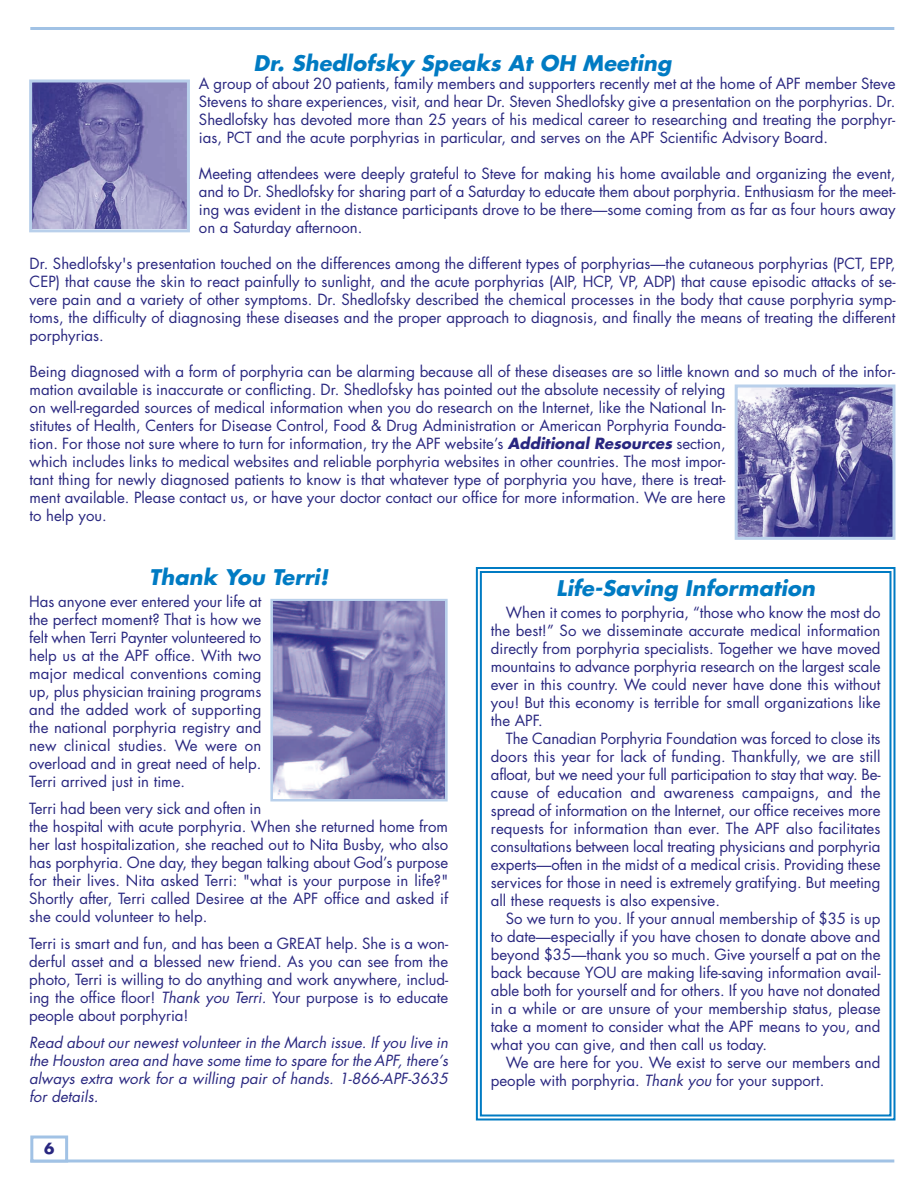
<style>
.page{position:relative;width:918px;height:1188px;background:#fff}
.page>*{position:absolute;margin:0;border:0;box-sizing:border-box;transform-origin:0 0}
.t1{font:italic 700 21px "Futura";letter-spacing:.005em;color:#007bc3}
.t2{font:15px/18px "Futura";color:#292780;text-align:justify}
.t3{font:italic 15px/18px "Futura";letter-spacing:.005em;color:#292780;text-align:justify}
.t4{font:700 15px "Futura";color:#292780}
.s1{font-weight:700;font-style:italic}
.s2{font-style:italic}
</style>
<div class="page">
<hr style="left:30px;top:1160px;width:864px;height:2px;background:#a1c2e5">
<div style="left:30px;top:1136px;width:38px;height:27px;border:3px solid #a1c2e5"></div>
<hr style="left:30px;top:27px;width:864px;height:3px;background:#a1c2e5">
<div style="left:270px;top:599px;width:178px;height:202px;border:3px solid #b9d0eb"></div>
<img style="left:273px;top:602px;width:172px;height:196px">
<img style="left:33px;top:84px;width:153px;height:144px">
<div style="left:29px;top:80px;width:161px;height:152px;border:3px solid #b9d0eb"></div>
<img style="left:739px;top:388px;width:152px;height:148px">
<div style="left:735px;top:384px;width:160px;height:156px;border:3px solid #b9d0eb"></div>
<div style="left:476px;top:567px;width:419px;height:554px;border:2px solid #007bc3"></div>
<div style="left:480px;top:571px;width:411px;height:546px;border:2px solid #007bc3"></div>
<h1 class="t1" style="left:254px;top:53px;width:419px">Dr. Shedlofsky Speaks At OH Meeting</h1>
<p class="t2" style="left:199px;top:76px;width:698px">A group of about 20 patients, family members and supporters recently met at the home of APF member Steve Stevens to share experiences, visit, and hear Dr. Steven Shedlofsky give a presentation on the porphyrias. Dr.<br>Shedlofsky has devoted more than 25 years of his medical career to researching and treating the porphyr&shy;ias, PCT and the acute porphyrias in particular, and serves on the APF Scientific Advisory Board.</p>
<p class="t2" style="left:199px;top:166px;width:698px">Meeting attendees were deeply grateful to Steve for making his home available and organizing the event, and to Dr. Shedlofsky for sharing part of a Saturday to educate them about porphyria. Enthusiasm for the meet&shy;ing was evident in the distance participants drove to be there—some coming from as far as four hours away on a Saturday afternoon.</p>
<p class="t2" style="left:30px;top:256px;width:867px">Dr. Shedlofsky's presentation touched on the differences among the different types of porphyrias—the cutaneous porphyrias (PCT, EPP, CEP) that cause the skin to react painfully to sunlight, and the acute porphyrias (AIP, HCP, VP, ADP) that cause episodic attacks of se&shy;vere pain and a variety of other symptoms. Dr. Shedlofsky described the chemical processes in the body that cause porphyria symp&shy;toms, the difficulty of diagnosing these diseases and the proper approach to diagnosis, and finally the means of treating the different porphyrias.</p>
<p class="t2" style="left:30px;top:364px;width:867px;text-align:left">Being diagnosed with a form of porphyria can be alarming because all of these diseases are so little known and so much of the infor&shy;mation available is inaccurate or conflicting. Dr. Shedlofsky has pointed out the absolute necessity of relying<br>on well-regarded sources of medical information when you do research on the Internet, like the National In-<br>stitutes of Health, Centers for Disease Control, Food &amp; Drug Administration or American Porphyria Founda-<br>tion. For those not sure where to turn for information, try the APF website’s <span class="s1">Additional Resources</span> section,<br>which includes links to medical websites and reliable porphyria websites in other countries. The most impor-<br>tant thing for newly diagnosed patients to know is that whatever type of porphyria you have, there is treat-<br>ment available. Please contact us, or have your doctor contact our office for more information. We are here<br>to help you.</p>
<h1 class="t1" style="left:149px;top:567px;width:180px">Thank You Terri!</h1>
<p class="t2" style="left:29px;top:594px;width:234px">Has anyone ever entered your life at the perfect moment? That is how we felt when Terri Paynter volunteered to help us at the APF office. With two major medical conventions coming up, plus physician training programs and the added work of supporting the national porphyria registry and new clinical studies. We were on overload and in great need of help.<br>Terri arrived just in time.</p>
<p class="t2" style="left:29px;top:801px;width:421px;text-align:left">Terri had been very sick and often in<br>the hospital with acute porphyria. When she returned home from her last hospitalization, she reached out to Nita Busby, who also has porphyria. One day, they began talking about God’s purpose for their lives. Nita asked Terri: "what is your purpose in life?" Shortly after, Terri called Desiree at the APF office and asked if she could volunteer to help.</p>
<p class="t2" style="left:29px;top:936px;width:421px">Terri is smart and fun, and has been a GREAT help. She is a won&shy;derful asset and a blessed new friend. As you can see from the photo, Terri is willing to do anything and work anywhere, includ&shy;ing the office floor! <span class="s2">Thank you Terri.</span> Your purpose is to educate people about porphyria!</p>
<p class="t3" style="left:29px;top:1035px;width:420px">Read about our newest volunteer in the March issue. If you live in the Houston area and have some time to spare for the APF, there’s always extra work for a willing pair of hands. 1-866-APF-3635 for details.</p>
<p class="t4" style="left:44px;top:1142px;width:12px">6</p>
<h1 class="t1" style="left:556px;top:578px;width:260px">Life-Saving Information</h1>
<p class="t2" style="left:491px;top:605px;width:391px;text-indent:15px">When it comes to porphyria, “those who know the most do the best!” So we disseminate accurate medical information directly from porphyria specialists. Together we have moved mountains to advance porphyria research on the largest scale ever in this country. We could never have done this without you! But this economy is terrible for small organizations like the APF.</p>
<p class="t2" style="left:491px;top:731px;width:391px;text-indent:15px">The Canadian Porphyria Foundation was forced to close its doors this year for lack of funding. Thankfully, we are still afloat, but we need your full participation to stay that way. Be&shy;cause of education and awareness campaigns, and the spread of information on the Internet, our office receives more requests for information than ever. The APF also facilitates consultations between local treating physicians and porphyria experts—often in the midst of a medical crisis. Providing these services for those in need is extremely gratifying. But meeting all these requests is also expensive.</p>
<p class="t2" style="left:491px;top:911px;width:391px;text-indent:15px">So we turn to you. If your annual membership of $35 is up to date—especially if you have chosen to donate above and beyond $35—thank you so much. Give yourself a pat on the back because YOU are making life-saving information avail&shy;able both for yourself and for others. If you have not donated in a while or are unsure of your membership status, please take a moment to consider what the APF means to you, and what you can give, and then call us today.</p>
<p class="t2" style="left:491px;top:1055px;width:391px;text-indent:15px">We are here for you. We exist to serve our members and people with porphyria. <span class="s2">Thank you</span> for your support.</p>
</div>
